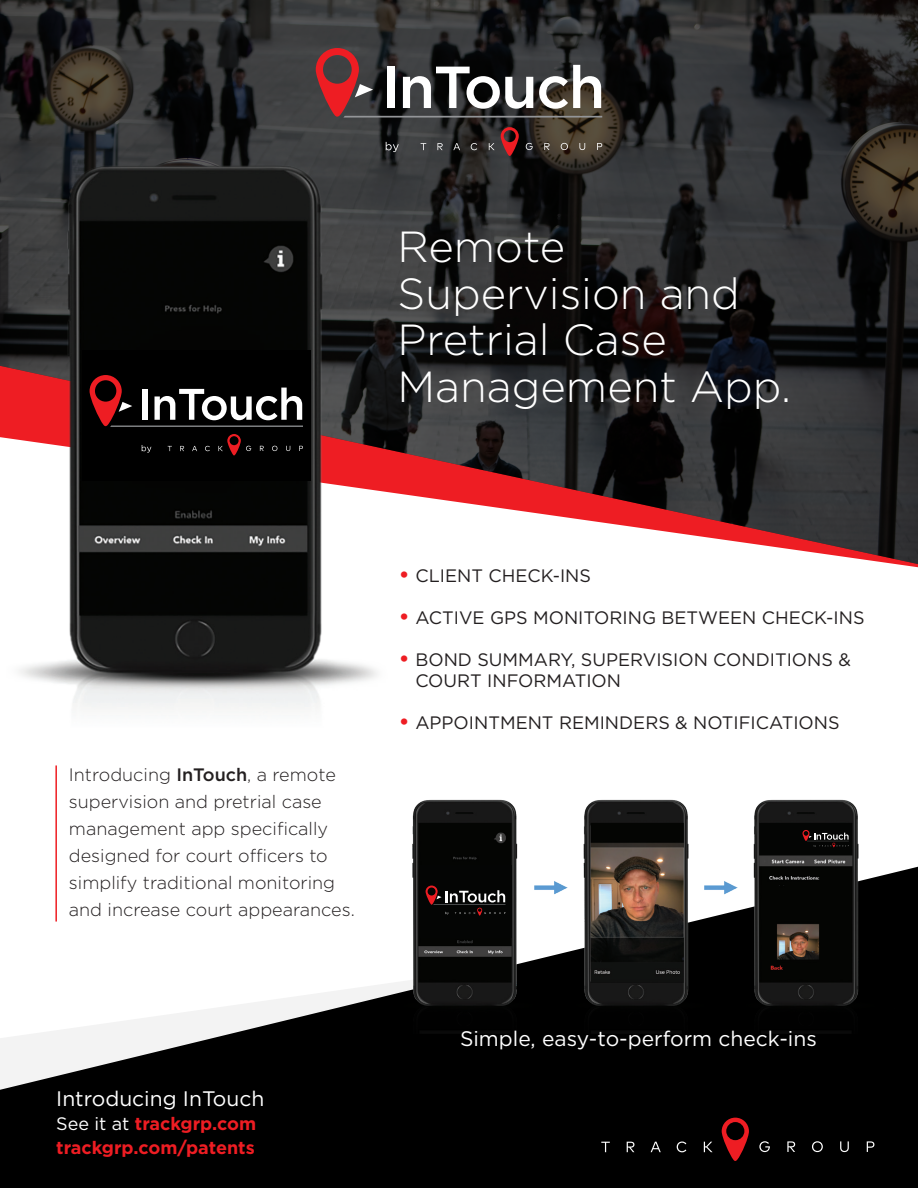
<style>
.page{position:relative;width:918px;height:1188px;background:#fff}
.page>*{position:absolute;margin:0;border:0;box-sizing:border-box;transform-origin:0 0}
.t1{font:300 43.5px/46.5px "Gotham";color:#fff}
.t2{font:21px "Gotham";color:#fff}
.t3{font:300 18px/27px "Gotham";color:#231f20}
.t4{font:18px/21px "Gotham";color:#231f20}
.t5{font:700 18px "Gotham";color:#ee1d23}
.s1{font-weight:500}
.s2{font-weight:400;color:#fff}
.s3{font-size:24px;color:#ee1d23}
</style>
<div class="page">
<img style="left:0;top:0;width:918px;height:564px">
<svg style="left:0;top:867px;width:918px;height:321px;fill:#000"></svg>
<svg style="left:316px;top:48px;width:286px;height:70px"></svg>
<svg style="left:386px;top:142px;width:13px;height:7px"></svg>
<svg style="left:501px;top:127px;width:18px;height:29px"></svg>
<svg style="left:421px;top:143px;width:5px;height:7px"></svg>
<svg style="left:437px;top:143px;width:6px;height:7px"></svg>
<svg style="left:453px;top:143px;width:7px;height:7px"></svg>
<svg style="left:471px;top:143px;width:6px;height:7px"></svg>
<svg style="left:489px;top:143px;width:6px;height:7px"></svg>
<svg style="left:526px;top:143px;width:7px;height:7px"></svg>
<svg style="left:544px;top:143px;width:6px;height:7px"></svg>
<svg style="left:561px;top:143px;width:7px;height:7px"></svg>
<svg style="left:579px;top:143px;width:6px;height:7px"></svg>
<svg style="left:597px;top:143px;width:5px;height:7px"></svg>
<hr style="left:55px;top:765px;width:2px;height:157px;background:#ee1d23">
<img style="left:0;top:149px;width:411px;height:560px">
<img style="left:377px;top:799px;width:528px;height:236px">
<div style="left:420px;top:865px;width:91px;height:73px;background:#040504"></div>
<svg style="left:426px;top:886px;width:79px;height:30px"></svg>
<div style="left:760px;top:824px;width:92px;height:31px;background:#040504"></div>
<svg style="left:802px;top:830px;width:47px;height:17px"></svg>
<div style="left:82px;top:350px;width:228px;height:131px;background:#000"></div>
<svg style="left:90px;top:375px;width:213px;height:52px"></svg>
<svg style="left:142px;top:445px;width:9px;height:8px"></svg>
<svg style="left:168px;top:446px;width:4px;height:5px"></svg>
<svg style="left:180px;top:446px;width:4px;height:5px"></svg>
<svg style="left:192px;top:446px;width:5px;height:5px"></svg>
<svg style="left:205px;top:446px;width:5px;height:5px"></svg>
<svg style="left:218px;top:434px;width:33px;height:21px"></svg>
<svg style="left:260px;top:446px;width:4px;height:5px"></svg>
<svg style="left:272px;top:446px;width:5px;height:5px"></svg>
<svg style="left:286px;top:446px;width:4px;height:5px"></svg>
<svg style="left:299px;top:446px;width:4px;height:5px"></svg>
<svg style="left:722px;top:1118px;width:27px;height:43px"></svg>
<svg style="left:601px;top:1142px;width:9px;height:10px"></svg>
<svg style="left:627px;top:1142px;width:7px;height:10px"></svg>
<svg style="left:651px;top:1142px;width:10px;height:10px"></svg>
<svg style="left:677px;top:1142px;width:9px;height:10px"></svg>
<svg style="left:704px;top:1142px;width:9px;height:10px"></svg>
<svg style="left:759px;top:1141px;width:11px;height:11px"></svg>
<svg style="left:787px;top:1141px;width:8px;height:11px"></svg>
<svg style="left:812px;top:1141px;width:11px;height:11px"></svg>
<svg style="left:840px;top:1141px;width:9px;height:11px"></svg>
<svg style="left:867px;top:1141px;width:7px;height:11px"></svg>
<p class="t1" style="left:398px;top:223px;width:169px">Remote</p>
<p class="t1" style="left:398px;top:269px;width:395px">Supervision and<br>Pretrial Case<br>Management App.</p>
<p class="t3" style="left:69px;top:761px;width:287px">Introducing <span class="s1">InTouch</span>, a remote supervision and pretrial case management app specifically designed for court officers to simplify traditional monitoring and increase court appearances.</p>
<p class="t2" style="left:56px;top:1087px;width:210px">Introducing InTouch</p>
<p class="t5" style="left:56px;top:1114px;width:201px"><span class="s2">See it at</span> trackgrp.com</p>
<p class="t5" style="left:56px;top:1138px;width:200px">trackgrp.com/patents</p>
<p class="t4" style="left:399px;top:565px;width:194px"><span class="s3">•</span> CLIENT CHECK-INS</p>
<p class="t4" style="left:399px;top:607px;width:468px"><span class="s3">•</span> ACTIVE GPS MONITORING BETWEEN CHECK-INS</p>
<p class="t4" style="left:415px;top:649px;width:437px;text-indent:-17px"><span class="s3">•</span> BOND SUMMARY, SUPERVISION CONDITIONS &amp;<br>COURT INFORMATION</p>
<p class="t4" style="left:399px;top:712px;width:443px"><span class="s3">•</span> APPOINTMENT REMINDERS &amp; NOTIFICATIONS</p>
<p class="t2" style="left:460px;top:1027px;width:358px">Simple, easy-to-perform check-ins</p>
</div>
